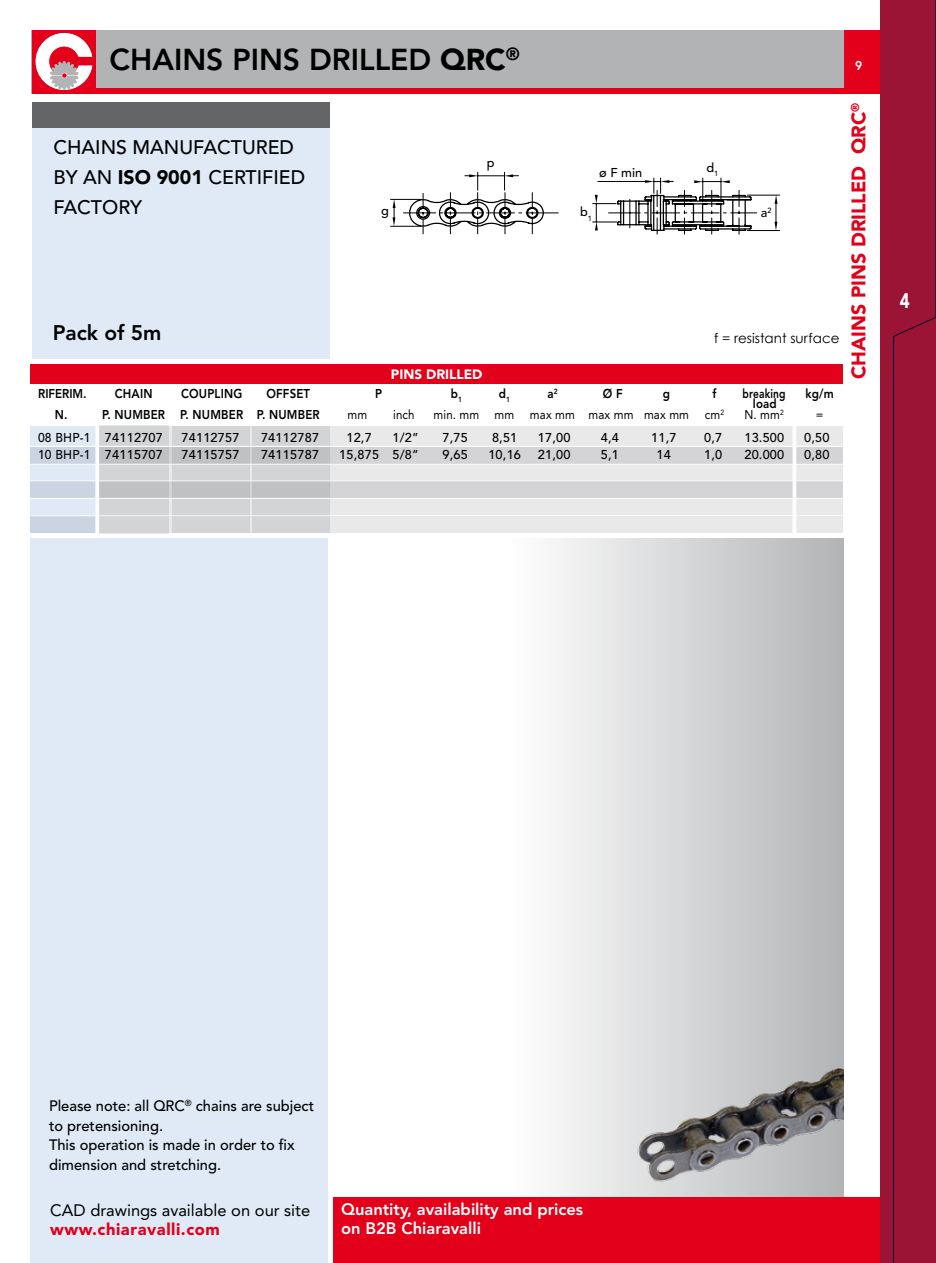
<style>
.page{position:relative;width:936px;height:1263px;background:#fff}
.page>*{position:absolute;margin:0;border:0;box-sizing:border-box;transform-origin:0 0}
.t1{font:800 30px "Avenir LT Std";color:#000}
.t2{font:800 21px "Avenir LT Std";color:#000}
.t3{font:900 21px "Avenir LT Std";color:#fff;scale:.8 1}
.t4{font:500 19.5px/30px "Avenir LT Std";color:#000}
.t5{font:900 19.5px "Avenir LT Std";color:#e2001a}
.t6{font:800 16.5px/18.8px "Avenir LT Std";color:#fff}
.t7{font:16.5px "Avenir LT Std";color:#000}
.t8{font:900 16.5px "Avenir LT Std";letter-spacing:.035em;color:#e2001a}
.t9{font:500 15px/19.5px "Avenir LT Std";color:#000}
.t10{font:13.5px "Century Gothic";color:#000}
.t11{font:900 13.5px "Avenir LT Std";color:#fff}
.t12{font:500 12.75px "Avenir LT Std";letter-spacing:.015em;color:#000}
.t13{font:800 12.75px "Avenir LT Std";letter-spacing:.015em;color:#000;scale:.9 1}
.t14{font:12.75px "Avenir LT Std";letter-spacing:.015em;color:#000;scale:.9 1}
.t15{font:500 12.75px "Avenir LT Std";letter-spacing:.015em;color:#000;scale:.95 1}
.t16{font:800 12.75px "Avenir LT Std";letter-spacing:.015em;color:#000;scale:.8 1}
.t17{font:800 12.75px "Avenir LT Std";color:#fff;scale:.95 1}
.s1{font-weight:900}
</style>
<div class="page">
<div style="left:30px;top:539px;width:297px;height:724px;background:#dfeaf6"></div>
<div style="left:506px;top:539px;width:337px;height:724px;background:linear-gradient(to right,#fff,#b3b4b6)"></div>
<div style="left:98px;top:426px;width:744px;height:89px;background:#e9e9ea"></div>
<div style="left:30px;top:426px;width:65px;height:106px;background:#dfeaf6"></div>
<div style="left:97px;top:426px;width:72px;height:108px;background:#d3d4d5"></div>
<div style="left:172px;top:426px;width:77px;height:106px;background:#d3d4d5"></div>
<div style="left:252px;top:426px;width:77px;height:106px;background:#d3d4d5"></div>
<div style="left:30px;top:364px;width:812px;height:20px;background:#e2001a"></div>
<hr style="left:30px;top:446px;width:814px;height:1px;background:#fff">
<hr style="left:30px;top:464px;width:814px;height:1px;background:#fff">
<hr style="left:30px;top:480px;width:814px;height:1px;background:#fff">
<hr style="left:30px;top:498px;width:814px;height:1px;background:#fff">
<hr style="left:30px;top:515px;width:814px;height:1px;background:#fff">
<svg style="left:30px;top:447px;width:812px;height:16px;background:#cdced1"></svg>
<svg style="left:30px;top:481px;width:812px;height:17px;background:#cecfd2"></svg>
<div style="left:30px;top:516px;width:812px;height:17px;background:linear-gradient(to right,#cfd3d7,#f1f0ef)"></div>
<hr style="left:95px;top:423px;width:4px;height:111px;background:#fff">
<svg style="left:792px;top:426px;width:4px;height:107px"></svg>
<hr style="left:403px;top:213px;width:32px;height:1px;background:#000">
<hr style="left:390px;top:199px;width:31px;height:1px;background:#000">
<hr style="left:390px;top:226px;width:31px;height:1px;background:#000">
<hr style="left:747px;top:230px;width:32px;height:1px;background:#000">
<hr style="left:747px;top:195px;width:32px;height:1px;background:#000">
<svg style="left:392px;top:199px;width:3px;height:27px"></svg>
<svg style="left:407px;top:172px;width:349px;height:62px"></svg>
<svg style="left:774px;top:195px;width:3px;height:35px"></svg>
<img style="left:627px;top:1057px;width:216px;height:128px">
<div style="left:32px;top:104px;width:298px;height:255px;background:#dfeaf6"></div>
<div style="left:32px;top:30px;width:821px;height:64px;background:#b1b3b4"></div>
<div style="left:32px;top:30px;width:64px;height:64px;background:#e2001a"></div>
<svg style="left:35px;top:33px;width:58px;height:57px"></svg>
<div style="left:32px;top:102px;width:298px;height:26px;background:#646567"></div>
<div style="left:95px;top:88px;width:800px;height:6px;background:#e2001a"></div>
<div style="left:844px;top:30px;width:62px;height:64px;background:#e2001a"></div>
<div style="left:333px;top:1197px;width:573px;height:66px;background:#e2001a"></div>
<div style="left:880px;top:0;width:55px;height:1263px;background:#9b1335"></div>
<svg style="left:893px;top:317px;width:42px;height:946px"></svg>
<h1 class="t1" style="left:109px;top:42px;width:412px">CHAINS PINS DRILLED <span class="s1">QRC</span><sup>®</sup></h1>
<p class="t17" style="left:855px;top:58px;width:9px">9</p>
<h3 class="t4" style="left:53px;top:133px;width:253px">CHAINS MANUFACTURED<br>BY AN <span class="s1">ISO 9001</span> CERTIFIED<br>FACTORY</h3>
<p class="t12" style="left:486px;top:155px;width:9px">p</p>
<p class="t12" style="left:599px;top:165px;width:44px">ø F min</p>
<p class="t12" style="left:706px;top:160px;width:13px">d<sub>1</sub></p>
<p class="t12" style="left:381px;top:204px;width:9px">g</p>
<p class="t12" style="left:580px;top:205px;width:13px">b<sub>1</sub></p>
<p class="t12" style="left:760px;top:205px;width:12px">a<sup>2</sup></p>
<h2 class="t2" style="left:53px;top:321px;width:110px">Pack of 5m</h2>
<p class="t10" style="left:714px;top:330px;width:127px">f = resistant surface</p>
<p class="t11" style="left:391px;top:366px;width:93px">PINS DRILLED</p>
<p class="t13" style="left:38px;top:386px;width:55px">RIFERIM.</p>
<p class="t13" style="left:115px;top:386px;width:43px">CHAIN</p>
<p class="t13" style="left:181px;top:386px;width:69px">COUPLING</p>
<p class="t13" style="left:266px;top:386px;width:50px">OFFSET</p>
<p class="t13" style="left:375px;top:386px;width:9px">P</p>
<p class="t13" style="left:451px;top:386px;width:14px">b<sub>1</sub></p>
<p class="t13" style="left:499px;top:386px;width:14px">d<sub>1</sub></p>
<p class="t13" style="left:547px;top:386px;width:13px">a<sup>2</sup></p>
<p class="t13" style="left:603px;top:386px;width:24px">Ø F</p>
<p class="t13" style="left:663px;top:386px;width:10px">g</p>
<p class="t13" style="left:712px;top:386px;width:6px">f</p>
<p class="t16" style="left:742px;top:386px;width:55px">breaking</p>
<p class="t13" style="left:805px;top:386px;width:33px">kg/m</p>
<p class="t13" style="left:55px;top:407px;width:16px">N.</p>
<p class="t13" style="left:102px;top:407px;width:243px">P. NUMBER P. NUMBER P. NUMBER</p>
<p class="t14" style="left:347px;top:407px;width:23px">mm</p>
<p class="t14" style="left:393px;top:407px;width:25px">inch</p>
<p class="t14" style="left:433px;top:407px;width:324px">min. mm mm max mm max mm max mm cm<sup>2</sup></p>
<p class="t14" style="left:744px;top:407px;width:45px">N. mm<sup>2</sup></p>
<p class="t14" style="left:815px;top:407px;width:10px">=</p>
<p class="t15" style="left:38px;top:430px;width:133px">08 BHP-1 74112707</p>
<p class="t12" style="left:181px;top:430px;width:60px">74112757</p>
<p class="t12" style="left:261px;top:430px;width:60px">74112787</p>
<p class="t12" style="left:346px;top:430px;width:27px">12,7</p>
<p class="t12" style="left:392px;top:430px;width:28px">1/2”</p>
<p class="t12" style="left:442px;top:430px;width:27px">7,75</p>
<p class="t12" style="left:492px;top:430px;width:27px">8,51</p>
<p class="t12" style="left:538px;top:430px;width:34px">17,00</p>
<p class="t12" style="left:600px;top:430px;width:20px">4,4</p>
<p class="t12" style="left:651px;top:430px;width:27px">11,7</p>
<p class="t12" style="left:704px;top:430px;width:20px">0,7</p>
<p class="t12" style="left:744px;top:430px;width:41px">13.500</p>
<p class="t12" style="left:804px;top:430px;width:27px">0,50</p>
<p class="t15" style="left:38px;top:447px;width:133px">10 BHP-1 74115707</p>
<p class="t12" style="left:181px;top:447px;width:60px">74115757</p>
<p class="t12" style="left:261px;top:447px;width:60px">74115787</p>
<p class="t12" style="left:339px;top:447px;width:81px">15,875 5/8”</p>
<p class="t12" style="left:442px;top:447px;width:27px">9,65</p>
<p class="t12" style="left:488px;top:447px;width:34px">10,16</p>
<p class="t12" style="left:538px;top:447px;width:34px">21,00</p>
<p class="t12" style="left:600px;top:447px;width:20px">5,1</p>
<p class="t12" style="left:656px;top:447px;width:16px">14</p>
<p class="t12" style="left:704px;top:447px;width:20px">1,0</p>
<p class="t12" style="left:744px;top:447px;width:41px">20.000</p>
<p class="t12" style="left:804px;top:447px;width:27px">0,80</p>
<p class="t13" style="left:752px;top:396px;width:28px">load</p>
<h3 class="t5" style="left:847px;top:379px;width:278px;rotate:-90deg">CHAINS PINS DRILLED QRC<sup>®</sup></h3>
<h2 class="t3" style="left:899px;top:288px;width:14px">4</h2>
<p class="t9" style="left:49px;top:1096px;width:266px">Please note: all QRC<sup>®</sup> chains are subject to pretensioning.<br>This operation is made in order to fix dimension and stretching.</p>
<p class="t7" style="left:50px;top:1201px;width:261px">CAD drawings available on our site</p>
<p class="t8" style="left:50px;top:1219px;width:171px">www.chiaravalli.com</p>
<p class="t6" style="left:341px;top:1200px;width:244px">Quantity, availability and prices on B2B Chiaravalli</p>
</div>
